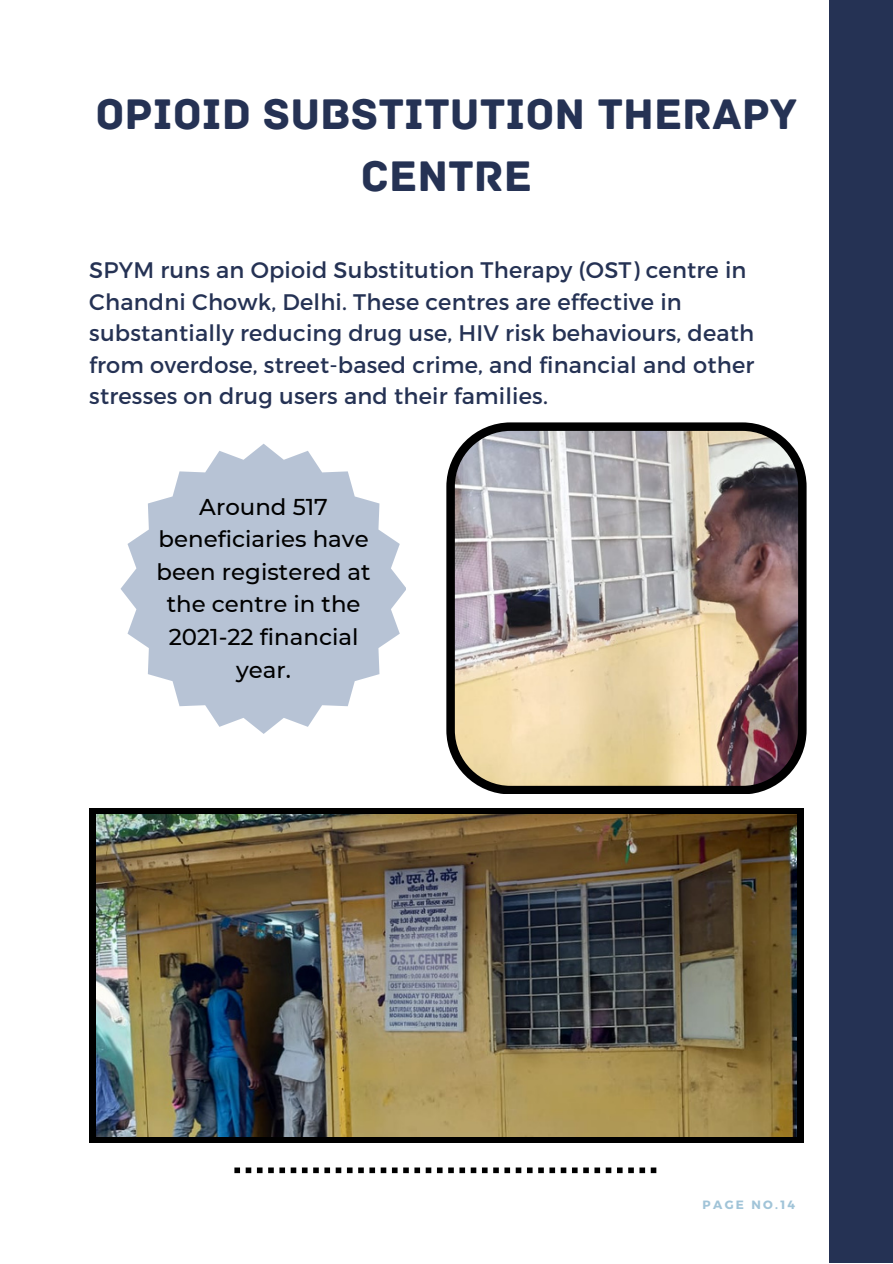
<style>
.page{position:relative;width:893px;height:1264px;background:#fff}
.page>*{position:absolute;margin:0;border:0;box-sizing:border-box;transform-origin:0 0}
.t1{font:45px/61.8px "Archive";color:#253254;text-align:center}
.t2{font:500 22.8px/32.5px "Montserrat";color:#000;text-align:center}
.t3{font:22.5px/31.5px "Montserrat";letter-spacing:.01em;color:#253254}
.t4{font:700 12px "Montserrat";letter-spacing:.19em;color:#a1c4d8}
</style>
<div class="page">
<svg style="left:120px;top:444px;width:286px;height:290px;fill:#b7c3d5"></svg>
<svg style="left:234px;top:1167px;width:422px;height:6px"></svg>
<div style="left:89px;top:808px;width:714px;height:334px;background:#000"></div>
<img style="left:96px;top:814px;width:700px;height:322px">
<img style="left:446px;top:422px;width:360px;height:372px">
<div style="left:828px;top:0;width:64px;height:1262px;background:#253254"></div>
<p class="t1" style="left:96px;top:84px;width:703px">OPIOID SUBSTITUTION THERAPY<br>CENTRE</p>
<p class="t3" style="left:89px;top:253px;width:666px">SPYM runs an Opioid Substitution Therapy (OST) centre in Chandni Chowk, Delhi. These centres are effective in substantially reducing drug use, HIV risk behaviours, death from overdose, street-based crime, and financial and other stresses on drug users and their families.</p>
<p class="t2" style="left:157px;top:490px;width:215px">Around 517 beneficiaries have been registered at the centre in the<br>2021-22 financial year.</p>
<p class="t4" style="left:702px;top:1196px;width:94px">PAGE NO.14</p>
</div>
